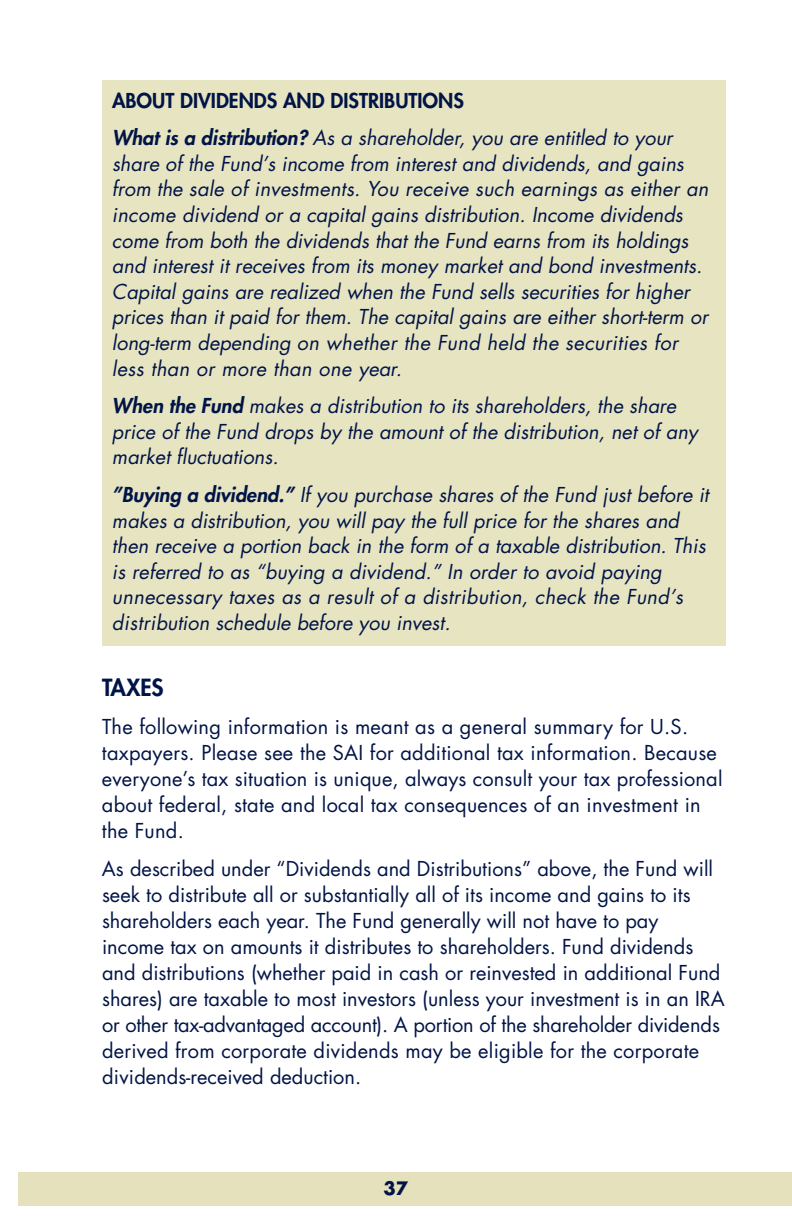
<style>
.page{position:relative;width:792px;height:1224px;background:#fff}
.page>*{position:absolute;margin:0;border:0;box-sizing:border-box;transform-origin:0 0}
.t1{font:800 23px "Futura";color:#001447}
.t2{font:italic 20px/25.6px "Futura";color:#001447}
.t3{font:20px/26px "Futura";color:#001447}
.t4{font:700 18px "Futura";color:#001447}
.s1{font-weight:800;font-style:normal}
.s2{font-weight:800}
</style>
<div class="page">
<div style="left:771px;top:1172px;width:21px;height:33px;background:#e5e1bc"></div>
<div style="left:18px;top:1172px;width:756px;height:33px;background:#e5e1bc"></div>
<div style="left:102px;top:81px;width:624px;height:565px;background:#e7e4c2"></div>
<p class="t2" style="left:112px;top:83px;width:562px;line-height:37.6px"><span class="s1">ABOUT DIVIDENDS AND DISTRIBUTIONS<br></span><span class="s2">What is a distribution?</span> As a shareholder, you are entitled to your</p>
<p class="t2" style="left:112px;top:152px;width:598px">share of the Fund’s income from interest and dividends, and gains from the sale of investments. You receive such earnings as either an income dividend or a capital gains distribution. Income dividends come from both the dividends that the Fund earns from its holdings and interest it receives from its money market and bond investments.<br>Capital gains are realized when the Fund sells securities for higher prices than it paid for them. The capital gains are either short-term or long-term depending on whether the Fund held the securities for less than or more than one year.</p>
<p class="t2" style="left:112px;top:395px;width:587px"><span class="s2">When the Fund</span> makes a distribution to its shareholders, the share price of the Fund drops by the amount of the distribution, net of any market fluctuations.</p>
<p class="t2" style="left:112px;top:484px;width:598px"><span class="s2">”Buying a dividend.”</span> If you purchase shares of the Fund just before it makes a distribution, you will pay the full price for the shares and then receive a portion back in the form of a taxable distribution. This is referred to as “buying a dividend.” In order to avoid paying unnecessary taxes as a result of a distribution, check the Fund’s distribution schedule before you invest.</p>
<p class="t1" style="left:102px;top:676px;width:63px">TAXES</p>
<p class="t3" style="left:102px;top:715px;width:622px">The following information is meant as a general summary for U.S. taxpayers. Please see the SAI for additional tax information. Because everyone’s tax situation is unique, always consult your tax professional about federal, state and local tax consequences of an investment in the Fund.</p>
<p class="t3" style="left:102px;top:857px;width:624px">As described under “Dividends and Distributions” above, the Fund will seek to distribute all or substantially all of its income and gains to its shareholders each year. The Fund generally will not have to pay income tax on amounts it distributes to shareholders. Fund dividends and distributions (whether paid in cash or reinvested in additional Fund shares) are taxable to most investors (unless your investment is in an IRA or other tax-advantaged account). A portion of the shareholder dividends derived from corporate dividends may be eligible for the corporate dividends-received deduction.</p>
<p class="t4" style="left:384px;top:1180px;width:26px">37</p>
</div>
